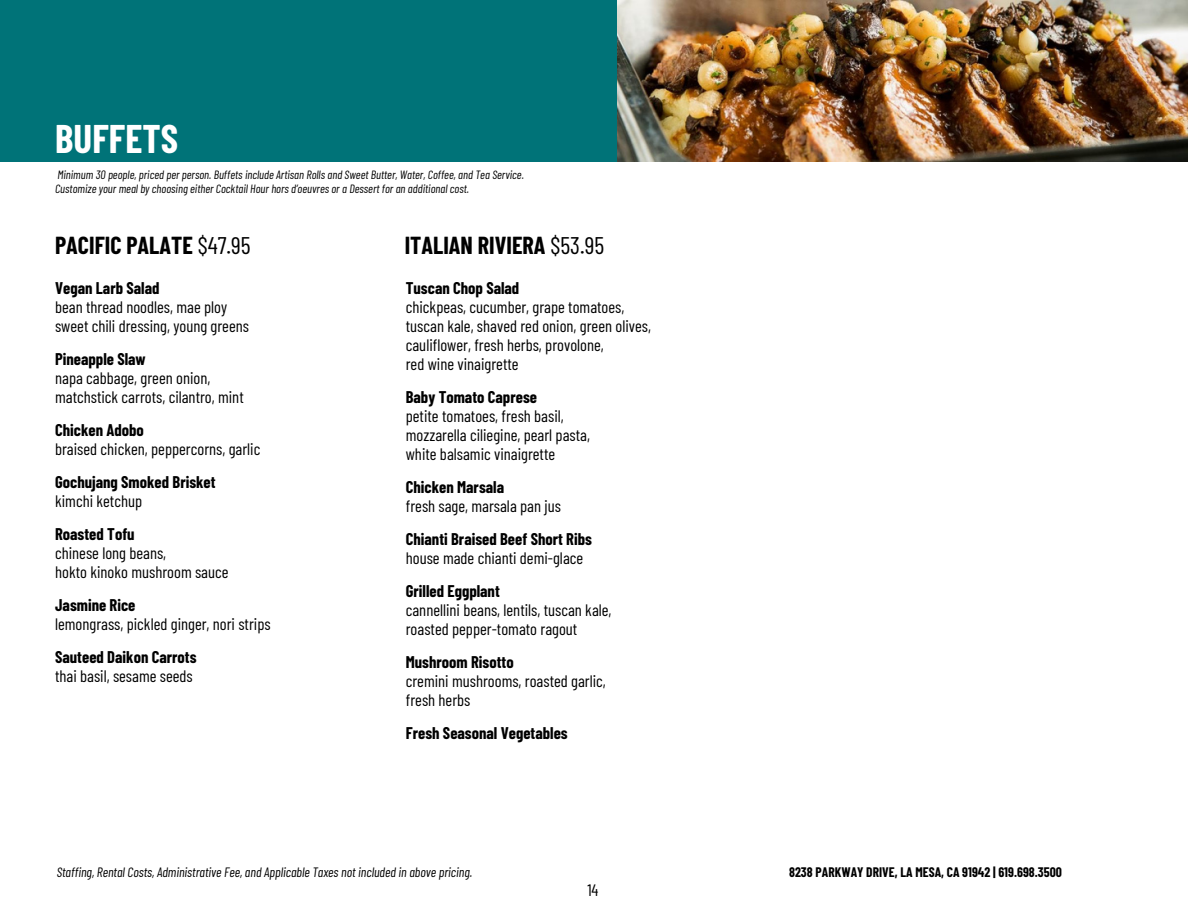
<style>
.page{position:relative;width:1188px;height:918px;background:#fff}
.page>*{position:absolute;margin:0;border:0;box-sizing:border-box;transform-origin:0 0}
.t1{font:700 39px "Barlow Condensed";color:#fff}
.t2{font:700 24px "Barlow Condensed";color:#000}
.t3{font:16.5px/19px "Barlow Condensed";color:#000}
.t4{font:700 16.5px/19px "Barlow Condensed";color:#000}
.t5{font:italic 13.5px "Barlow Condensed";color:#000}
.t6{font:700 13.5px "Barlow Condensed";color:#000}
.t7{font:italic 12px "Barlow Condensed";color:#000}
.s1{font-weight:400}
.s2{font-weight:700}
</style>
<div class="page">
<div style="left:0;top:0;width:618px;height:162px;background:#007378"></div>
<img style="left:618px;top:0;width:570px;height:162px">
<h4 class="t1" style="left:55px;top:114px;width:125px">BUFFETS</h4>
<h1 class="t7" style="left:57px;top:167px;width:468px">Minimum 30 people, priced per person. Buffets include Artisan Rolls and Sweet Butter, Water, Coffee, and Tea Service.</h1>
<p class="t7" style="left:55px;top:181px;width:415px">Customize your meal by choosing either Cocktail Hour hors d’oeuvres or a Dessert for an additional cost.</p>
<p class="t2" style="left:55px;top:230px;width:197px">PACIFIC PALATE <span class="s1">$47.95</span></p>
<p class="t2" style="left:405px;top:230px;width:201px">ITALIAN RIVIERA <span class="s1">$53.95</span></p>
<h2 class="t3" style="left:55px;top:278px;width:195px"><span class="s2">Vegan Larb Salad<br></span>bean thread noodles, mae ploy sweet chili dressing, young greens</h2>
<h2 class="t3" style="left:55px;top:349px;width:157px"><span class="s2">Pineapple Slaw<br></span>napa cabbage, green onion,</h2>
<h4 class="t3" style="left:55px;top:380px;width:190px;line-height:33px">matchstick carrots, cilantro, mint<br><span class="s2">Chicken Adobo</span></h4>
<h4 class="t3" style="left:55px;top:432px;width:207px;line-height:33px">braised chicken, peppercorns, garlic<br><span class="s2">Gochujang Smoked Brisket</span></h4>
<h4 class="t3" style="left:55px;top:484px;width:89px;line-height:33px">kimchi ketchup<br><span class="s2">Roasted Tofu</span></h4>
<h4 class="t3" style="left:55px;top:543px;width:175px">chinese long beans,<br>hokto kinoko mushroom sauce</h4>
<h4 class="t4" style="left:55px;top:595px;width:82px">Jasmine Rice</h4>
<h4 class="t3" style="left:55px;top:607px;width:217px;line-height:33px">lemongrass, pickled ginger, nori strips<br><span class="s2">Sauteed Daikon Carrots</span></h4>
<h4 class="t3" style="left:55px;top:666px;width:139px">thai basil, sesame seeds</h4>
<h4 class="t3" style="left:406px;top:278px;width:247px"><span class="s2">Tuscan Chop Salad<br></span>chickpeas, cucumber, grape tomatoes, tuscan kale, shaved red onion, green olives, cauliflower, fresh herbs, provolone,<br>red wine vinaigrette</h4>
<h4 class="t3" style="left:406px;top:387px;width:186px"><span class="s2">Baby Tomato Caprese<br></span>petite tomatoes, fresh basil, mozzarella ciliegine, pearl pasta, white balsamic vinaigrette</h4>
<h4 class="t3" style="left:406px;top:477px;width:157px"><span class="s2">Chicken Marsala<br></span>fresh sage, marsala pan jus</h4>
<h4 class="t4" style="left:406px;top:529px;width:188px">Chianti Braised Beef Short Ribs <span class="s1">house made chianti demi-glace</span></h4>
<h4 class="t4" style="left:406px;top:581px;width:96px">Grilled Eggplant</h4>
<h4 class="t3" style="left:406px;top:600px;width:207px">cannellini beans, lentils, tuscan kale, roasted pepper-tomato ragout</h4>
<h4 class="t4" style="left:406px;top:652px;width:109px">Mushroom Risotto</h4>
<h4 class="t3" style="left:406px;top:671px;width:202px">cremini mushrooms, roasted garlic, fresh herbs</h4>
<h4 class="t4" style="left:406px;top:723px;width:163px">Fresh Seasonal Vegetables</h4>
<h3 class="t5" style="left:57px;top:863px;width:417px">Staffing, Rental Costs, Administrative Fee, and Applicable Taxes not included in above pricing.</h3>
<h6 class="t6" style="left:789px;top:863px;width:274px">8238 PARKWAY DRIVE, LA MESA, CA 91942 | 619.698.3500</h6>
<p class="t3" style="left:587px;top:880px;width:13px">14</p>
</div>
